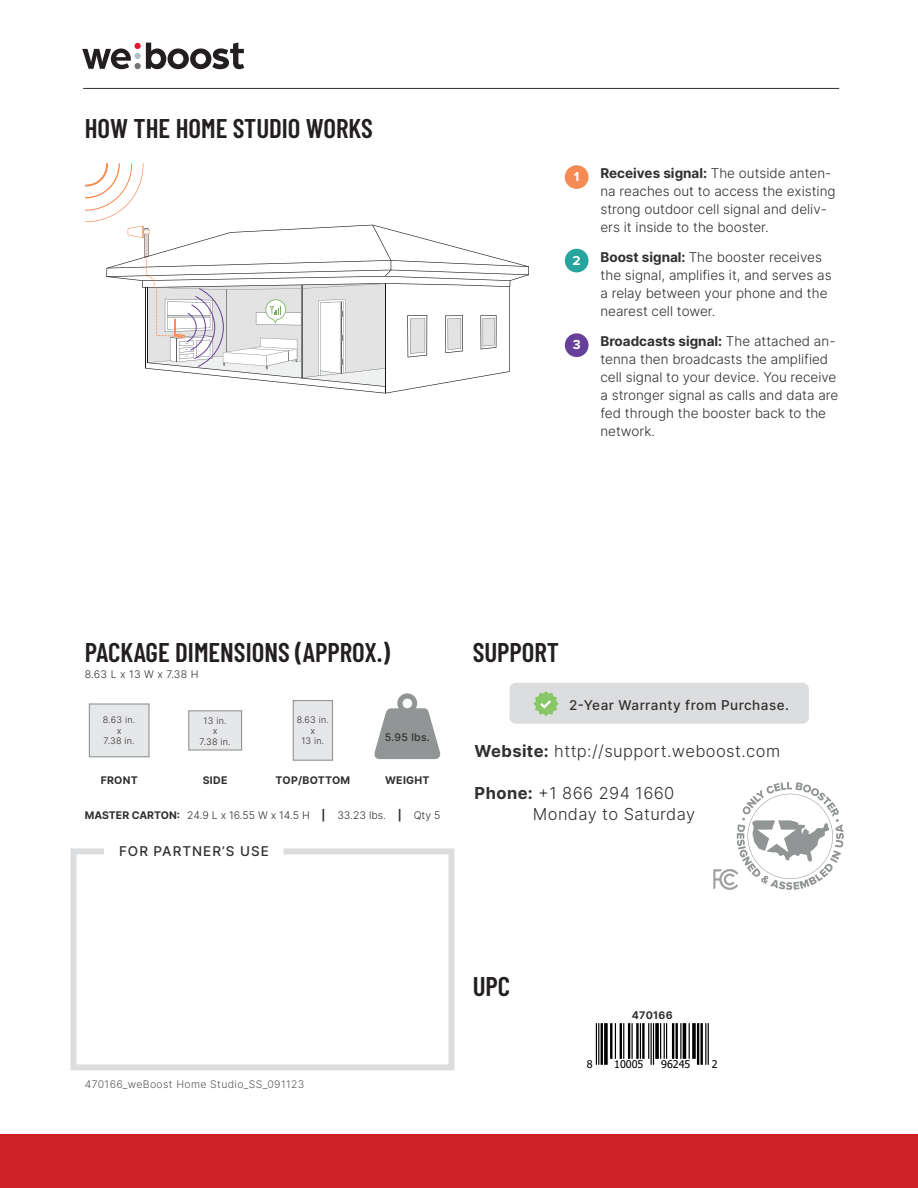
<style>
.page{position:relative;width:918px;height:1188px;background:#fff}
.page>*{position:absolute;margin:0;border:0;box-sizing:border-box;transform-origin:0 0}
.t1{font:600 27px "Barlow Condensed";color:#231f20}
.t2{font:300 16.5px "Inter";letter-spacing:.025em;color:#312f30}
.t3{font:300 13.5px/18px "Inter";color:#312f30}
.t4{font:500 13.5px "Inter";letter-spacing:.035em;color:#312f30}
.t5{font:500 13.5px "Inter";letter-spacing:.075em;color:#312f30}
.t6{font:700 13.5px "Proxima Nova";color:#fff}
.t7{font:10.65px "Tahoma";color:#000}
.t8{font:300 10.5px "Inter";color:#312f30}
.t9{font:300 10.5px "Inter";letter-spacing:.035em;color:#57585a}
.t10{font:700 10.5px "Inter";letter-spacing:.025em;color:#312f30}
.t11{font:500 10.5px "Inter";color:#312f30}
.t12{font:300 9px "Inter";letter-spacing:.025em;color:#312f30}
.s1{font-weight:700}
</style>
<div class="page">
<hr style="left:83px;top:88px;width:756px;height:1px;background:#312f30">
<div style="left:0;top:1134px;width:918px;height:54px;background:#cd2027"></div>
<svg style="left:82px;top:42px;width:162px;height:27px"></svg>
<div style="left:89px;top:703px;width:61px;height:54px;background:#e6e7e9;border:1px solid #929595"></div>
<div style="left:188px;top:710px;width:54px;height:41px;background:#e6e7e9;border:1px solid #929595"></div>
<div style="left:293px;top:700px;width:40px;height:61px;background:#e6e7e9;border:1px solid #929595"></div>
<svg style="left:70px;top:848px;width:385px;height:223px"></svg>
<svg style="left:374px;top:693px;width:67px;height:66px"></svg>
<div style="left:510px;top:683px;width:299px;height:41px;background:#dcdddf;border-radius:6px"></div>
<svg style="left:533px;top:691px;width:26px;height:25px"></svg>
<div style="left:565px;top:165px;width:24px;height:24px;background:#f68a53;border-radius:50%"></div>
<div style="left:565px;top:333px;width:24px;height:24px;background:#674099;border-radius:50%"></div>
<div style="left:565px;top:249px;width:24px;height:23px;background:#26a49d;border-radius:50%"></div>
<svg style="left:595px;top:1023px;width:113px;height:42px"></svg>
<hr style="left:596px;top:1023px;width:1px;height:42px;background:#000">
<hr style="left:598px;top:1023px;width:1px;height:42px;background:#000">
<hr style="left:601px;top:1023px;width:2px;height:42px;background:#000">
<svg style="left:604px;top:1023px;width:4px;height:42px"></svg>
<hr style="left:610px;top:1023px;width:2px;height:36px;background:#000">
<hr style="left:615px;top:1023px;width:1px;height:36px;background:#000">
<hr style="left:620px;top:1023px;width:2px;height:36px;background:#000">
<hr style="left:623px;top:1023px;width:1px;height:36px;background:#000">
<hr style="left:628px;top:1023px;width:2px;height:36px;background:#000">
<hr style="left:631px;top:1023px;width:2px;height:36px;background:#000">
<hr style="left:636px;top:1023px;width:3px;height:36px;background:#000">
<hr style="left:640px;top:1023px;width:1px;height:36px;background:#000">
<hr style="left:642px;top:1023px;width:3px;height:36px;background:#000">
<hr style="left:648px;top:1023px;width:1px;height:36px;background:#000">
<hr style="left:651px;top:1023px;width:1px;height:42px;background:#000">
<hr style="left:653px;top:1023px;width:1px;height:42px;background:#000">
<svg style="left:655px;top:1023px;width:4px;height:36px"></svg>
<hr style="left:660px;top:1023px;width:1px;height:36px;background:#000">
<hr style="left:664px;top:1023px;width:1px;height:36px;background:#000">
<hr style="left:666px;top:1023px;width:1px;height:36px;background:#000">
<hr style="left:672px;top:1023px;width:2px;height:36px;background:#000">
<hr style="left:676px;top:1023px;width:2px;height:36px;background:#000">
<hr style="left:680px;top:1023px;width:1px;height:36px;background:#000">
<hr style="left:683px;top:1023px;width:3px;height:36px;background:#000">
<hr style="left:689px;top:1023px;width:1px;height:36px;background:#000">
<svg style="left:692px;top:1023px;width:4px;height:36px"></svg>
<hr style="left:697px;top:1023px;width:2px;height:42px;background:#000">
<hr style="left:701px;top:1023px;width:2px;height:42px;background:#000">
<hr style="left:705px;top:1023px;width:1px;height:42px;background:#000">
<hr style="left:708px;top:1023px;width:1px;height:42px;background:#000">
<svg style="left:713px;top:782px;width:131px;height:108px"></svg>
<svg style="left:85px;top:163px;width:444px;height:230px"></svg>
<p class="t1" style="left:85px;top:109px;width:289px">HOW THE HOME STUDIO WORKS</p>
<p class="t6" style="left:574px;top:167px;width:7px">1</p>
<p class="t6" style="left:573px;top:250px;width:10px">2</p>
<p class="t6" style="left:573px;top:335px;width:9px">3</p>
<p class="t3" style="left:600px;top:164px;width:237px"><span class="s1">Receives signal:</span> The outside anten&shy;na reaches out to access the existing strong outdoor cell signal and deliv&shy;ers it inside to the booster.</p>
<p class="t3" style="left:600px;top:248px;width:233px"><span class="s1">Boost signal:</span> The booster receives the signal, amplifies it, and serves as a relay between your phone and the nearest cell tower.</p>
<p class="t3" style="left:600px;top:332px;width:239px"><span class="s1">Broadcasts signal:</span> The attached an&shy;tenna then broadcasts the amplified cell signal to your device. You receive a stronger signal as calls and data are fed through the booster back to the network.</p>
<p class="t1" style="left:85px;top:633px;width:307px">PACKAGE DIMENSIONS (APPROX.)</p>
<p class="t8" style="left:85px;top:666px;width:115px">8.63 L x 13 W x 7.38 H</p>
<p class="t12" style="left:103px;top:713px;width:34px">8.63 in.</p>
<p class="t12" style="left:117px;top:724px;width:6px">x</p>
<p class="t12" style="left:104px;top:734px;width:33px">7.38 in.</p>
<p class="t12" style="left:204px;top:714px;width:25px">13 in.</p>
<p class="t12" style="left:213px;top:724px;width:6px">x</p>
<p class="t12" style="left:200px;top:735px;width:33px">7.38 in.</p>
<p class="t12" style="left:297px;top:713px;width:34px">8.63 in.</p>
<p class="t12" style="left:310px;top:724px;width:6px">x</p>
<p class="t12" style="left:301px;top:734px;width:25px">13 in.</p>
<p class="t11" style="left:385px;top:729px;width:46px">5.95 lbs.</p>
<p class="t10" style="left:101px;top:773px;width:39px">FRONT</p>
<p class="t10" style="left:203px;top:773px;width:26px">SIDE</p>
<p class="t10" style="left:276px;top:773px;width:76px">TOP/BOTTOM</p>
<p class="t10" style="left:385px;top:773px;width:46px">WEIGHT</p>
<p class="t8" style="left:85px;top:807px;width:357px"><span class="s1">MASTER CARTON:</span> 24.9 L x 16.55 W x 14.5 H <span class="s1">|</span> 33.23 lbs. <span class="s1">|</span> Qty 5</p>
<p class="t5" style="left:119px;top:842px;width:151px">FOR PARTNER’S USE</p>
<p class="t1" style="left:473px;top:633px;width:88px">SUPPORT</p>
<p class="t4" style="left:569px;top:695px;width:221px">2-Year Warranty from Purchase.</p>
<p class="t2" style="left:475px;top:739px;width:307px"><span class="s1">Website:</span> http://support.weboost.com</p>
<p class="t2" style="left:475px;top:781px;width:201px"><span class="s1">Phone:</span> +1 866 294 1660</p>
<p class="t2" style="left:533px;top:802px;width:164px">Monday to Saturday</p>
<p class="t9" style="left:85px;top:1077px;width:221px">470166_weBoost Home Studio_SS_091123</p>
<p class="t1" style="left:473px;top:967px;width:39px">UPC</p>
<p class="t10" style="left:632px;top:1008px;width:42px">470166</p>
<p class="t7" style="left:587px;top:1057px;width:7px">8</p>
<p class="t7" style="left:614px;top:1057px;width:31px">10005</p>
<p class="t7" style="left:661px;top:1057px;width:31px">96245</p>
<p class="t7" style="left:712px;top:1057px;width:7px">2</p>
</div>
